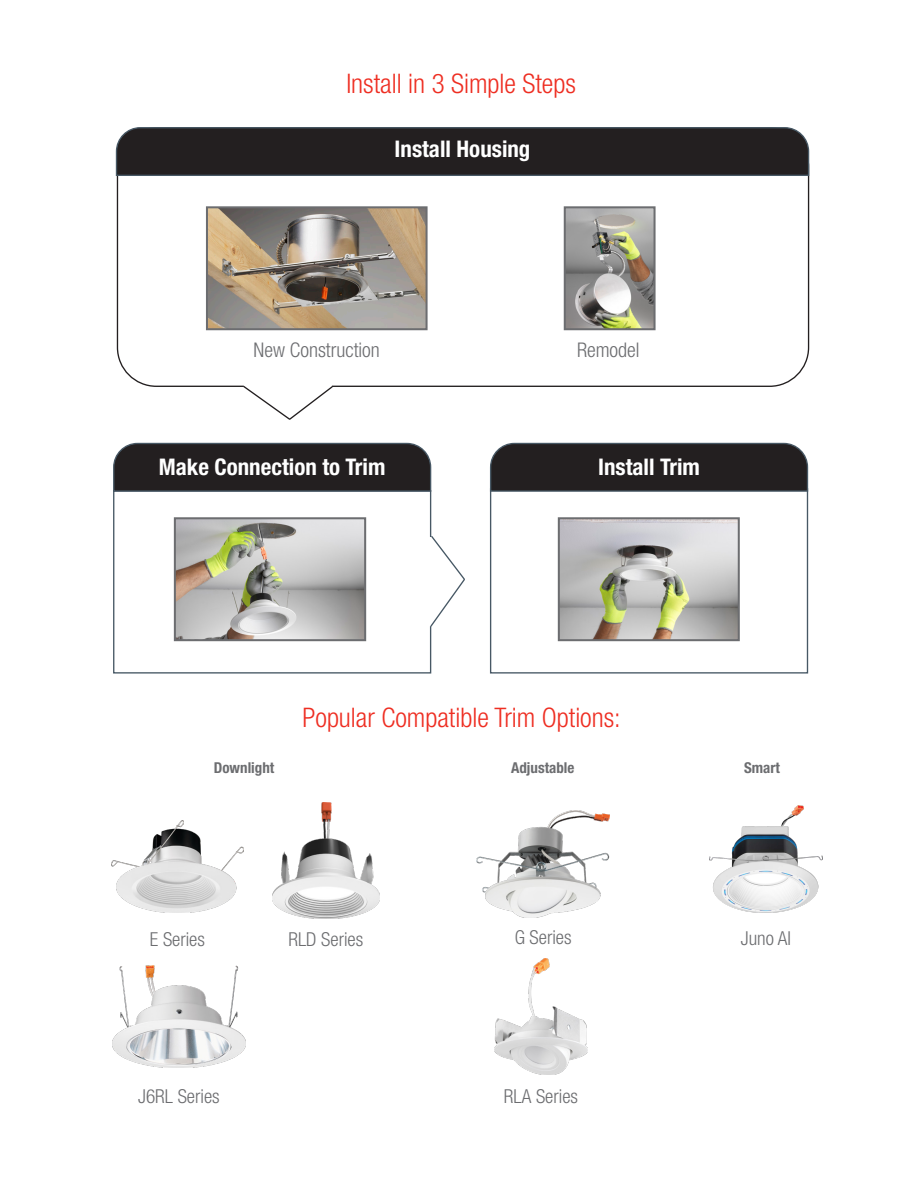
<style>
.page{position:relative;width:918px;height:1188px;background:#fff}
.page>*{position:absolute;margin:0;border:0;box-sizing:border-box;transform-origin:0 0}
.t1{font:300 condensed 27px "Helvetica Neue LT Std";color:#ee2e22}
.t2{font:700 condensed 22.95px "Helvetica Neue LT Std";color:#fff}
.t3{font:300 condensed 20.25px "Helvetica Neue LT Std";color:#6c6d70}
.t4{font:300 condensed 19.2px "Helvetica Neue LT Std";color:#6c6d70}
.t5{font:700 condensed 15px "Helvetica Neue LT Std";color:#6c6d70}
</style>
<div class="page">
<img style="left:111px;top:820px;width:133px;height:93px">
<img style="left:477px;top:810px;width:132px;height:107px">
<img style="left:272px;top:802px;width:108px;height:116px">
<img style="left:495px;top:959px;width:92px;height:116px">
<img style="left:113px;top:965px;width:132px;height:103px">
<img style="left:709px;top:806px;width:114px;height:107px">
<svg style="left:116px;top:177px;width:694px;height:210px"></svg>
<svg style="left:242px;top:385px;width:92px;height:35px"></svg>
<img style="left:209px;top:209px;width:216px;height:118px">
<div style="left:206px;top:206px;width:222px;height:124px;border:2px solid #6c6d70"></div>
<img style="left:567px;top:209px;width:86px;height:118px">
<div style="left:564px;top:206px;width:92px;height:124px;border:2px solid #6c6d70"></div>
<svg style="left:115px;top:127px;width:695px;height:50px;background:#2b292a"></svg>
<svg style="left:113px;top:492px;width:319px;height:182px"></svg>
<svg style="left:429px;top:535px;width:36px;height:93px"></svg>
<img style="left:177px;top:520px;width:186px;height:118px">
<div style="left:174px;top:517px;width:192px;height:124px;border:2px solid #6c6d70"></div>
<svg style="left:113px;top:442px;width:319px;height:50px;background:#2d2a2c"></svg>
<div style="left:490px;top:488px;width:318px;height:186px;background:#fff;border:1px solid #475865"></div>
<img style="left:561px;top:520px;width:176px;height:118px">
<div style="left:558px;top:517px;width:182px;height:124px;border:2px solid #6c6d70"></div>
<svg style="left:489px;top:442px;width:320px;height:50px;background:#2f2c2e"></svg>
<p class="t1" style="left:346px;top:68px;width:231px">Install in 3 Simple Steps</p>
<p class="t2" style="left:395px;top:135px;width:137px">Install Housing</p>
<p class="t3" style="left:254px;top:338px;width:128px">New Construction</p>
<p class="t3" style="left:577px;top:338px;width:64px">Remodel</p>
<p class="t2" style="left:159px;top:453px;width:228px">Make Connection to Trim</p>
<p class="t2" style="left:598px;top:453px;width:103px">Install Trim</p>
<p class="t1" style="left:303px;top:702px;width:320px">Popular Compatible Trim Options:</p>
<p class="t5" style="left:214px;top:759px;width:62px">Downlight</p>
<p class="t5" style="left:511px;top:759px;width:65px">Adjustable</p>
<p class="t5" style="left:744px;top:759px;width:37px">Smart</p>
<p class="t4" style="left:150px;top:929px;width:57px">E Series</p>
<p class="t4" style="left:288px;top:929px;width:76px">RLD Series</p>
<p class="t4" style="left:515px;top:926px;width:58px">G Series</p>
<p class="t4" style="left:138px;top:1085px;width:83px">J6RL Series</p>
<p class="t4" style="left:504px;top:1085px;width:76px">RLA Series</p>
<p class="t4" style="left:741px;top:928px;width:52px">Juno AI</p>
</div>
